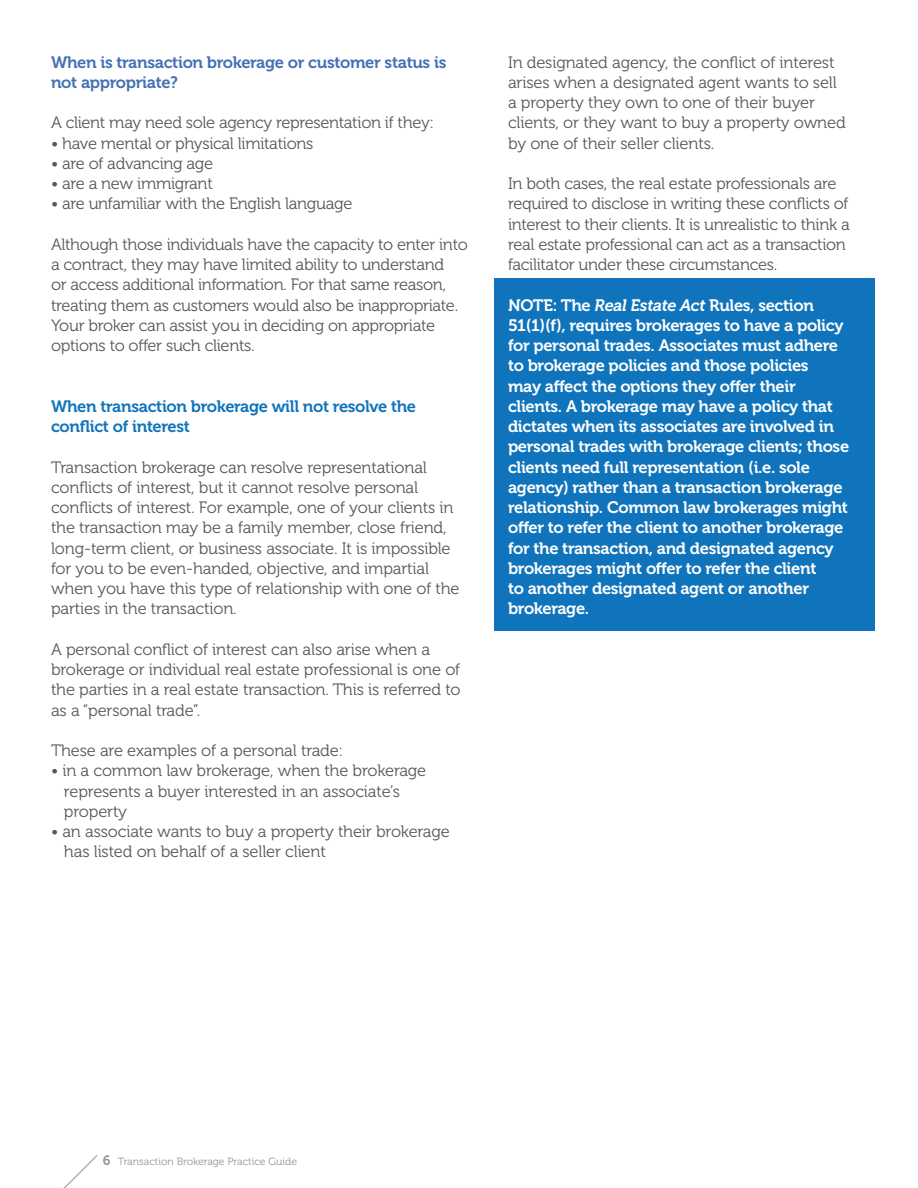
<style>
.page{position:relative;width:918px;height:1188px;background:#fff}
.page>*{position:absolute;margin:0;border:0;box-sizing:border-box;transform-origin:0 0}
.t1{font:16.5px/20.2px "Museo 300";letter-spacing:-.02em;color:#57585a}
.t2{font:16.5px/20.2px "Museo 700";letter-spacing:-.02em;color:#fff}
.t3{font:16.5px/20.2px "Museo 700";letter-spacing:-.02em;color:#4570b4}
.t4{font:16.5px/20.2px "Museo 700";letter-spacing:-.02em;color:#1074bc}
.t5{font:10.5px "Museo 300";color:#939598}
.s1{font-style:italic}
.s2{font-family:"Museo 700";font-size:13.5px}
</style>
<div class="page">
<svg style="left:64px;top:1155px;width:34px;height:33px"></svg>
<div style="left:494px;top:279px;width:380px;height:352px;background:#1074bc"></div>
<p class="t3" style="left:51px;top:52px;width:397px">When is transaction brokerage or customer status is not appropriate?</p>
<p class="t1" style="left:51px;top:113px;width:385px">A client may need sole agency representation if they:</p>
<p class="t1" style="left:51px;top:133px;width:264px">• have mental or physical limitations</p>
<p class="t1" style="left:51px;top:153px;width:164px">• are of advancing age</p>
<p class="t1" style="left:51px;top:174px;width:163px">• are a new immigrant</p>
<p class="t1" style="left:51px;top:194px;width:303px">• are unfamiliar with the English language</p>
<p class="t1" style="left:51px;top:234px;width:418px">Although those individuals have the capacity to enter into a contract, they may have limited ability to understand<br>or access additional information. For that same reason, treating them as customers would also be inappropriate.<br>Your broker can assist you in deciding on appropriate options to offer such clients.</p>
<p class="t4" style="left:51px;top:396px;width:367px">When transaction brokerage will not resolve the conflict of interest</p>
<p class="t1" style="left:51px;top:457px;width:410px">Transaction brokerage can resolve representational conflicts of interest, but it cannot resolve personal conflicts of interest. For example, one of your clients in the transaction may be a family member, close friend, long-term client, or business associate. It is impossible for you to be even-handed, objective, and impartial when you have this type of relationship with one of the parties in the transaction.</p>
<p class="t1" style="left:51px;top:639px;width:411px">A personal conflict of interest can also arise when a brokerage or individual real estate professional is one of the parties in a real estate transaction. This is referred to as a “personal trade”.</p>
<p class="t1" style="left:51px;top:741px;width:294px">These are examples of a personal trade:</p>
<p class="t1" style="left:51px;top:761px;width:377px">• in a common law brokerage, when the brokerage</p>
<p class="t1" style="left:64px;top:781px;width:338px">represents a buyer interested in an associate’s</p>
<p class="t1" style="left:64px;top:801px;width:65px">property</p>
<p class="t1" style="left:51px;top:822px;width:400px">• an associate wants to buy a property their brokerage</p>
<p class="t1" style="left:64px;top:842px;width:263px">has listed on behalf of a seller client</p>
<p class="t1" style="left:508px;top:52px;width:339px">In designated agency, the conflict of interest arises when a designated agent wants to sell a property they own to one of their buyer clients, or they want to buy a property owned by one of their seller clients.</p>
<p class="t1" style="left:508px;top:174px;width:343px">In both cases, the real estate professionals are required to disclose in writing these conflicts of interest to their clients. It is unrealistic to think a real estate professional can act as a transaction facilitator under these circumstances.</p>
<p class="t2" style="left:508px;top:295px;width:343px">NOTE: The <span class="s1">Real Estate Act</span> Rules, section 51(1)(f), requires brokerages to have a policy for personal trades. Associates must adhere to brokerage policies and those policies<br>may affect the options they offer their clients. A brokerage may have a policy that dictates when its associates are involved in personal trades with brokerage clients; those clients need full representation (i.e. sole agency) rather than a transaction brokerage relationship. Common law brokerages might offer to refer the client to another brokerage for the transaction, and designated agency brokerages might offer to refer the client<br>to another designated agent or another brokerage.</p>
<p class="t5" style="left:103px;top:1156px;width:196px"><span class="s2">6</span> Transaction Brokerage Practice Guide</p>
</div>
